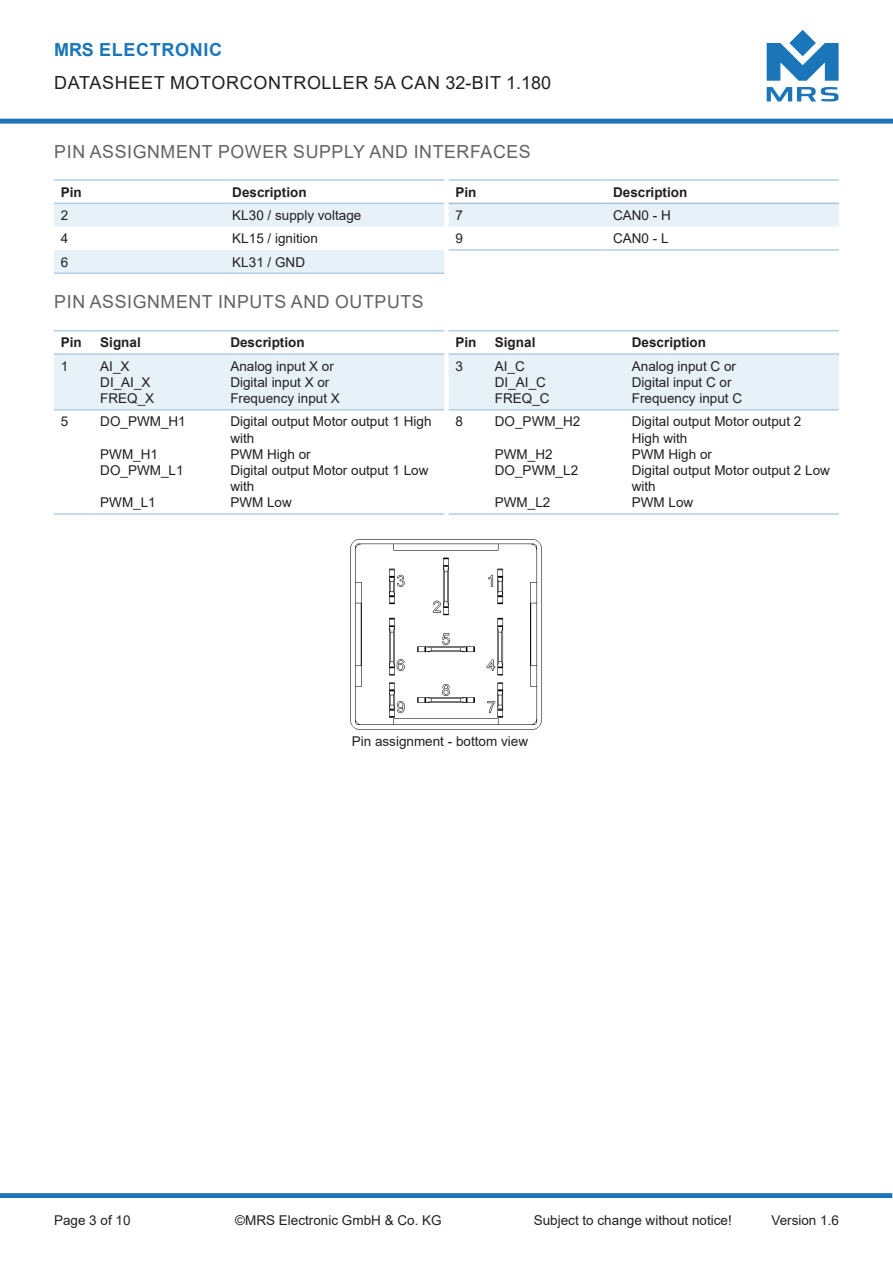
<style>
.page{position:relative;width:893px;height:1263px;background:#fff}
.page>*{position:absolute;margin:0;border:0;box-sizing:border-box;transform-origin:0 0}
.t1{font:18px "Arial";letter-spacing:.035em;color:#636366}
.t2{font:18px "Arial";letter-spacing:.035em;color:#231f20}
.t3{font:700 18px "Arial";letter-spacing:.035em;color:#1b76b9}
.Text{font:13.5px/16.2px "Arial";color:#231f20}
.Test_Fett{font:700 13.5px "Arial";color:#231f20}
</style>
<div class="page">
<svg style="left:767px;top:87px;width:72px;height:14px"></svg>
<svg style="left:767px;top:30px;width:72px;height:51px"></svg>
<img style="left:350px;top:539px;width:192px;height:191px">
<div style="left:0;top:1193px;width:892px;height:5px;background:#1b76b9"></div>
<hr style="left:0;top:119px;width:893px;height:4px;background:#1b76b9">
<hr style="left:54px;top:330px;width:40px;height:1px;background:#b2cee5">
<hr style="left:94px;top:330px;width:130px;height:1px;background:#b2cee5">
<hr style="left:224px;top:330px;width:220px;height:1px;background:#b2cee5">
<hr style="left:54px;top:513px;width:40px;height:2px;background:#b2cee5">
<hr style="left:94px;top:513px;width:130px;height:2px;background:#b2cee5">
<hr style="left:224px;top:513px;width:220px;height:2px;background:#b2cee5">
<hr style="left:54px;top:353px;width:40px;height:2px;background:#b2cee5">
<hr style="left:94px;top:353px;width:130px;height:2px;background:#b2cee5">
<hr style="left:224px;top:353px;width:220px;height:2px;background:#b2cee5">
<div style="left:54px;top:354px;width:785px;height:56px;background:#e6f1f8"></div>
<hr style="left:449px;top:330px;width:39px;height:1px;background:#b2cee5">
<hr style="left:488px;top:330px;width:137px;height:1px;background:#b2cee5">
<hr style="left:625px;top:330px;width:214px;height:1px;background:#b2cee5">
<hr style="left:449px;top:513px;width:39px;height:2px;background:#b2cee5">
<hr style="left:488px;top:513px;width:137px;height:2px;background:#b2cee5">
<hr style="left:625px;top:513px;width:214px;height:2px;background:#b2cee5">
<hr style="left:449px;top:353px;width:39px;height:2px;background:#b2cee5">
<hr style="left:488px;top:353px;width:137px;height:2px;background:#b2cee5">
<hr style="left:625px;top:353px;width:214px;height:2px;background:#b2cee5">
<hr style="left:449px;top:409px;width:39px;height:1px;background:#b2cee5">
<hr style="left:488px;top:409px;width:137px;height:1px;background:#b2cee5">
<hr style="left:625px;top:409px;width:214px;height:1px;background:#b2cee5">
<hr style="left:449px;top:179px;width:157px;height:2px;background:#b2cee5">
<hr style="left:606px;top:179px;width:233px;height:2px;background:#b2cee5">
<svg style="left:54px;top:203px;width:785px;height:70px"></svg>
<hr style="left:54px;top:179px;width:172px;height:2px;background:#b2cee5">
<hr style="left:226px;top:179px;width:218px;height:2px;background:#b2cee5">
<hr style="left:54px;top:203px;width:172px;height:1px;background:#b2cee5">
<hr style="left:226px;top:203px;width:218px;height:1px;background:#b2cee5">
<hr style="left:54px;top:272px;width:172px;height:2px;background:#b2cee5">
<hr style="left:226px;top:272px;width:218px;height:2px;background:#b2cee5">
<h1 class="t3" style="left:54px;top:37px;width:169px">MRS ELECTRONIC</h1>
<h1 class="t2" style="left:54px;top:70px;width:498px">DATASHEET MOTORCONTROLLER 5A CAN 32-BIT 1.180</h1>
<p class="t1" style="left:54px;top:139px;width:478px">PIN ASSIGNMENT POWER SUPPLY AND INTERFACES</p>
<p class="Test_Fett" style="left:455px;top:182px;width:23px">Pin</p>
<p class="Test_Fett" style="left:613px;top:182px;width:76px">Description</p>
<p class="Text" style="left:455px;top:207px;width:9px">7</p>
<p class="Text" style="left:613px;top:207px;width:59px">CAN0 - H</p>
<p class="Text" style="left:455px;top:230px;width:9px">9</p>
<p class="Text" style="left:613px;top:230px;width:57px">CAN0 - L</p>
<p class="Test_Fett" style="left:61px;top:182px;width:23px">Pin</p>
<p class="Test_Fett" style="left:232px;top:182px;width:76px">Description</p>
<p class="Text" style="left:61px;top:207px;width:9px">2</p>
<p class="Text" style="left:232px;top:207px;width:131px">KL30 / supply voltage</p>
<p class="Text" style="left:61px;top:230px;width:9px">4</p>
<p class="Text" style="left:232px;top:230px;width:87px">KL15 / ignition</p>
<p class="Text" style="left:61px;top:254px;width:9px">6</p>
<p class="Text" style="left:232px;top:254px;width:74px">KL31 / GND</p>
<p class="t1" style="left:54px;top:290px;width:371px">PIN ASSIGNMENT INPUTS AND OUTPUTS</p>
<p class="Test_Fett" style="left:61px;top:333px;width:23px">Pin</p>
<p class="Test_Fett" style="left:100px;top:333px;width:42px">Signal</p>
<p class="Test_Fett" style="left:230px;top:333px;width:76px">Description</p>
<p class="Text" style="left:61px;top:358px;width:9px">1</p>
<p class="Text" style="left:100px;top:358px;width:31px">AI_X</p>
<p class="Text" style="left:100px;top:374px;width:52px">DI_AI_X</p>
<p class="Text" style="left:100px;top:390px;width:56px">FREQ_X</p>
<p class="Text" style="left:230px;top:358px;width:105px">Analog input X or</p>
<p class="Text" style="left:230px;top:374px;width:101px">Digital input X or</p>
<p class="Text" style="left:230px;top:390px;width:111px">Frequency input X</p>
<p class="Text" style="left:61px;top:413px;width:9px">5</p>
<p class="Text" style="left:100px;top:413px;width:87px">DO_PWM_H1</p>
<p class="Text" style="left:100px;top:446px;width:59px">PWM_H1</p>
<p class="Text" style="left:100px;top:462px;width:85px">DO_PWM_L1</p>
<p class="Text" style="left:100px;top:494px;width:57px">PWM_L1</p>
<p class="Text" style="left:230px;top:413px;width:203px">Digital output Motor output 1 High with</p>
<p class="Text" style="left:230px;top:446px;width:82px">PWM High or</p>
<p class="Text" style="left:230px;top:462px;width:200px">Digital output Motor output 1 Low with</p>
<p class="Text" style="left:230px;top:494px;width:63px">PWM Low</p>
<p class="Test_Fett" style="left:455px;top:333px;width:23px">Pin</p>
<p class="Test_Fett" style="left:495px;top:333px;width:42px">Signal</p>
<p class="Test_Fett" style="left:632px;top:333px;width:76px">Description</p>
<p class="Text" style="left:455px;top:358px;width:9px">3</p>
<p class="Text" style="left:495px;top:358px;width:32px">AI_C</p>
<p class="Text" style="left:495px;top:374px;width:53px">DI_AI_C</p>
<p class="Text" style="left:495px;top:390px;width:56px">FREQ_C</p>
<p class="Text" style="left:632px;top:358px;width:106px">Analog input C or</p>
<p class="Text" style="left:632px;top:374px;width:101px">Digital input C or</p>
<p class="Text" style="left:632px;top:390px;width:112px">Frequency input C</p>
<p class="Text" style="left:455px;top:413px;width:9px">8</p>
<p class="Text" style="left:495px;top:413px;width:87px">DO_PWM_H2</p>
<p class="Text" style="left:495px;top:446px;width:59px">PWM_H2</p>
<p class="Text" style="left:495px;top:462px;width:85px">DO_PWM_L2</p>
<p class="Text" style="left:495px;top:494px;width:57px">PWM_L2</p>
<p class="Text" style="left:632px;top:413px;width:171px">Digital output Motor output 2<br>High with</p>
<p class="Text" style="left:632px;top:446px;width:82px">PWM High or</p>
<p class="Text" style="left:632px;top:462px;width:200px">Digital output Motor output 2 Low with</p>
<p class="Text" style="left:632px;top:494px;width:63px">PWM Low</p>
<p class="Text" style="left:352px;top:732px;width:178px">Pin assignment - bottom view</p>
<p class="Text" style="left:54px;top:1212px;width:78px">Page 3 of 10</p>
<p class="Text" style="left:235px;top:1212px;width:208px">©MRS Electronic GmbH &amp; Co. KG</p>
<p class="Text" style="left:534px;top:1212px;width:200px">Subject to change without notice!</p>
<p class="Text" style="left:771px;top:1212px;width:69px">Version 1.6</p>
</div>
